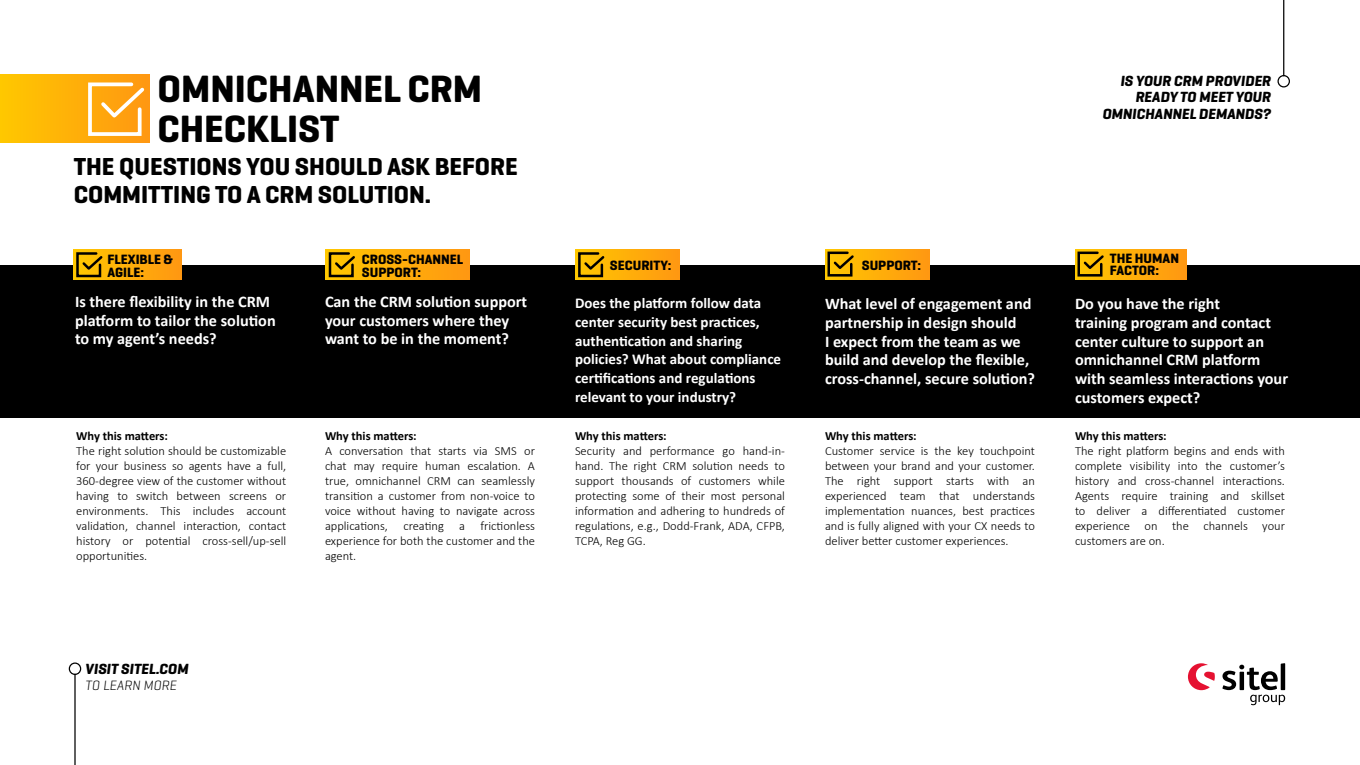
<style>
.page{position:relative;width:1360px;height:765px;background:#fff}
.page>*{position:absolute;margin:0;border:0;box-sizing:border-box;transform-origin:0 0}
.t1{font:700 38.75px/40px "Geogrotesque Sitel";color:#000}
.t2{font:700 25px/27.5px "Geogrotesque Sitel";color:#000}
.t3{font:700 16.25px/18.8px "Calibri";color:#fff}
.t4{font:700 15px/18.8px "Calibri";color:#fff}
.t5{font:italic 700 15px/16.2px "Geogrotesque Sitel";color:#000;text-align:right}
.t6{font:700 13.75px/12.5px "Geogrotesque Sitel";color:#000}
.t7{font:italic 300 13.75px "Geogrotesque Sitel";color:#000}
.t8{font:300 12.5px/15px "Calibri";color:#000;text-align:justify}
.t9{font:700 12.5px "Calibri";color:#000}
</style>
<div class="page">
<div style="left:0;top:265px;width:1360px;height:153px;background:#000"></div>
<svg style="left:74px;top:249px;width:107px;height:31px;background:#ffa90b"></svg>
<svg style="left:325px;top:249px;width:145px;height:31px;background:#ffab0a"></svg>
<svg style="left:575px;top:249px;width:105px;height:31px;background:#ffa90b"></svg>
<svg style="left:825px;top:249px;width:105px;height:31px;background:#ffa90b"></svg>
<svg style="left:1075px;top:249px;width:111px;height:31px;background:#ffa90b"></svg>
<div style="left:0;top:74px;width:149px;height:68px;background:linear-gradient(to right,#ffc800,#ff9712)"></div>
<svg style="left:1187px;top:663px;width:99px;height:43px"></svg>
<div style="left:69px;top:662px;width:12px;height:13px;border:1px solid #000;border-radius:50%"></div>
<hr style="left:74px;top:674px;width:2px;height:91px;background:#000">
<div style="left:1278px;top:75px;width:12px;height:13px;border:1px solid #000;border-radius:50%"></div>
<hr style="left:1283px;top:0;width:1px;height:76px;background:#000">
<svg style="left:75px;top:251px;width:30px;height:27px"></svg>
<svg style="left:328px;top:251px;width:29px;height:27px"></svg>
<svg style="left:577px;top:251px;width:30px;height:27px"></svg>
<svg style="left:826px;top:250px;width:30px;height:28px"></svg>
<svg style="left:1076px;top:250px;width:30px;height:28px"></svg>
<svg style="left:86px;top:81px;width:62px;height:57px"></svg>
<h1 class="t1" style="left:158px;top:68px;width:326px">OMNICHANNEL CRM<br>CHECKLIST</h1>
<p class="t5" style="left:1103px;top:73px;width:170px">IS YOUR CRM PROVIDER<br>READY TO MEET YOUR<br>OMNICHANNEL DEMANDS?</p>
<h2 class="t2" style="left:74px;top:153px;width:446px">THE QUESTIONS YOU SHOULD ASK BEFORE<br>COMMITTING TO A CRM SOLUTION.</h2>
<p class="t6" style="left:108px;top:253px;width:67px">FLEXIBLE &amp;<br>AGILE:</p>
<p class="t6" style="left:610px;top:259px;width:63px">SECURITY:</p>
<p class="t6" style="left:862px;top:259px;width:61px">SUPPORT:</p>
<p class="t6" style="left:1110px;top:252px;width:71px">THE HUMAN<br>FACTOR:</p>
<p class="t6" style="left:362px;top:253px;width:103px">CROSS-CHANNEL<br>SUPPORT:</p>
<h3 class="t3" style="left:75px;top:292px;width:202px">Is there flexibility in the CRM platform to tailor the solution to my agent’s needs?</h3>
<h3 class="t3" style="left:325px;top:292px;width:204px">Can the CRM solution support your customers where they want to be in the moment?</h3>
<p class="t4" style="left:575px;top:293px;width:208px">Does the platform follow data center security best practices, authentication and sharing policies? What about compliance certifications and regulations relevant to your industry?</p>
<h3 class="t3" style="left:825px;top:294px;width:212px">What level of engagement and partnership in design should<br>I expect from the team as we build and develop the flexible, cross-channel, secure solution?</h3>
<h3 class="t3" style="left:1075px;top:294px;width:215px">Do you have the right<br>training program and contact center culture to support an omnichannel CRM platform with seamless interactions your customers expect?</h3>
<p class="t9" style="left:76px;top:427px;width:93px">Why this matters:</p>
<p class="t8" style="left:76px;top:443px;width:212px">The right solution should be customizable for your business so agents have a full, 360-degree view of the customer without having to switch between screens or environments. This includes account validation, channel interaction, contact history or potential cross-sell/up-sell opportunities.</p>
<p class="t9" style="left:325px;top:427px;width:93px">Why this matters:</p>
<p class="t8" style="left:325px;top:443px;width:212px">A conversation that starts via SMS or chat may require human escalation. A true, omnichannel CRM can seamlessly transition a customer from non-voice to voice without having to navigate across applications, creating a frictionless experience for both the customer and the agent.</p>
<p class="t9" style="left:575px;top:427px;width:93px">Why this matters:</p>
<p class="t8" style="left:575px;top:443px;width:212px">Security and performance go hand-in&shy;hand. The right CRM solution needs to support thousands of customers while protecting some of their most personal information and adhering to hundreds of regulations, e.g., Dodd-Frank, ADA, CFPB, TCPA, Reg GG.</p>
<p class="t9" style="left:825px;top:427px;width:93px">Why this matters:</p>
<p class="t8" style="left:825px;top:443px;width:212px">Customer service is the key touchpoint between your brand and your customer.<br>The right support starts with an experienced team that understands implementation nuances, best practices and is fully aligned with your CX needs to deliver better customer experiences.</p>
<p class="t9" style="left:1075px;top:427px;width:93px">Why this matters:</p>
<p class="t8" style="left:1075px;top:443px;width:212px">The right platform begins and ends with complete visibility into the customer’s history and cross-channel interactions.<br>Agents require training and skillset to deliver a differentiated customer experience on the channels your customers are on.</p>
<p class="t5" style="left:86px;top:660px;width:105px">VISIT SITEL.COM</p>
<p class="t7" style="left:86px;top:677px;width:93px">TO LEARN MORE</p>
</div>
